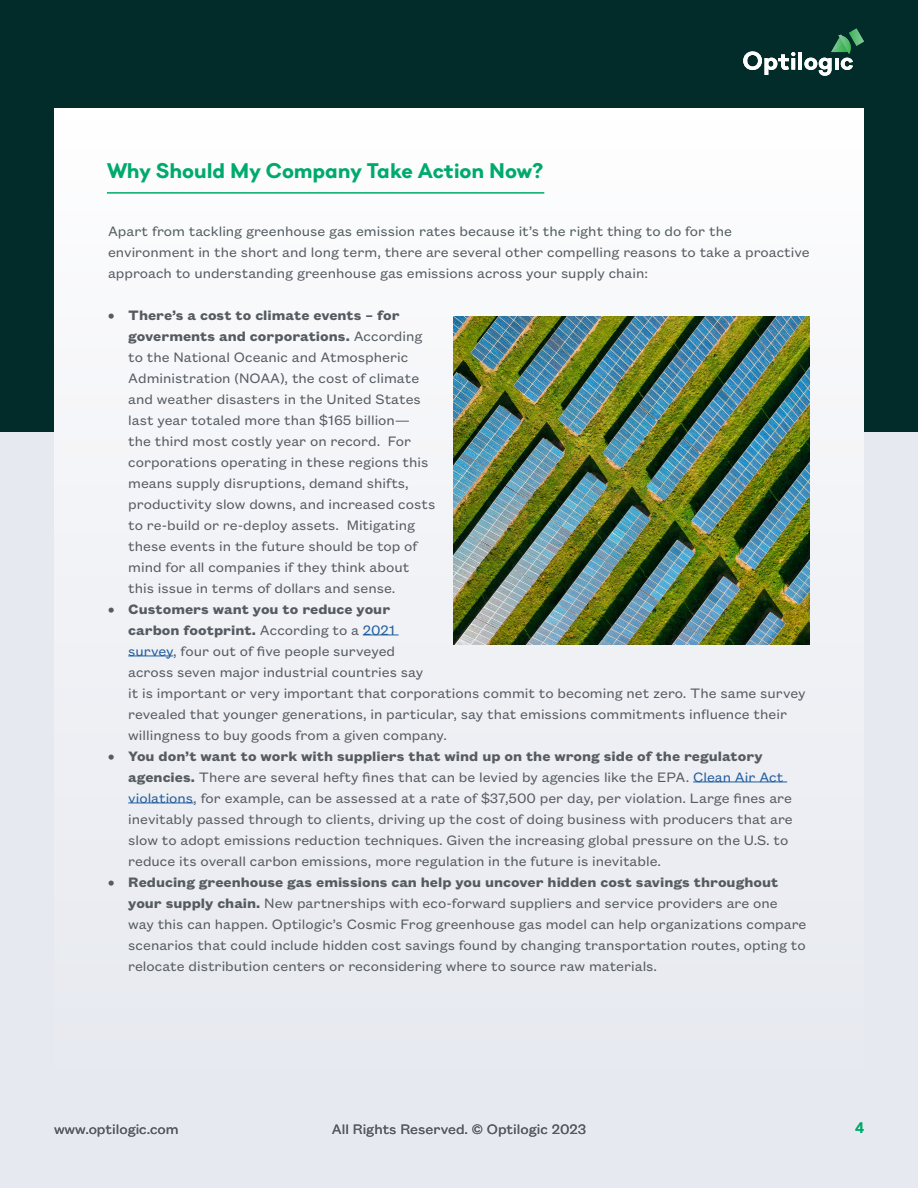
<style>
.page{position:relative;width:918px;height:1188px;background:#e7e9f0}
.page>*{position:absolute;margin:0;border:0;box-sizing:border-box;transform-origin:0 0}
.t1{font:700 21px "Danzza";letter-spacing:-.01em;color:#00aa6c}
.t2{font:15px/21px "Founders Grotesk Text";color:#555b61}
.t3{font:500 15px "Danzza";color:#00aa6c}
.s1{font-weight:700}
.s2{color:#215e9e}
</style>
<div class="page">
<div style="left:0;top:0;width:918px;height:432px;background:#022c2a"></div>
<div style="left:54px;top:108px;width:810px;height:972px;background:linear-gradient(to right,#f2f3f7,#f0f1f5)"></div>
<svg style="left:743px;top:51px;width:52px;height:24px"></svg>
<hr style="left:798px;top:52px;width:4px;height:18px;background:#fff">
<svg style="left:804px;top:28px;width:60px;height:48px"></svg>
<hr style="left:363px;top:635px;width:36px;height:1px;background:#215e9e">
<hr style="left:128px;top:656px;width:45px;height:1px;background:#215e9e">
<hr style="left:693px;top:782px;width:94px;height:1px;background:#215e9e">
<hr style="left:128px;top:803px;width:65px;height:1px;background:#215e9e">
<hr style="left:107px;top:192px;width:437px;height:2px;background:#00aa6c">
<img style="left:453px;top:317px;width:357px;height:328px">
<h1 class="t1" style="left:107px;top:157px;width:438px">Why Should My Company Take Action Now?</h1>
<p class="t2" style="left:108px;top:220px;width:703px">Apart from tackling greenhouse gas emission rates because it’s the right thing to do for the environment in the short and long term, there are several other compelling reasons to take a proactive approach to understanding greenhouse gas emissions across your supply chain:</p>
<p class="t2" style="left:128px;top:304px;width:309px;text-indent:-20px"><span class="s1">• There’s a cost to climate events – for goverments and corporations.</span> According to the National Oceanic and Atmospheric Administration (NOAA), the cost of climate and weather disasters in the United States last year totaled more than $165 billion— the third most costly year on record. For corporations operating in these regions this means supply disruptions, demand shifts, productivity slow downs, and increased costs to re-build or re-deploy assets. Mitigating these events in the future should be top of mind for all companies if they think about this issue in terms of dollars and sense.</p>
<p class="t2" style="left:128px;top:598px;width:679px;text-indent:-20px"><span class="s1">• Customers want you to reduce your<br>carbon footprint.</span> According to a <span class="s2">2021<br>survey</span>, four out of five people surveyed<br>across seven major industrial countries say<br>it is important or very important that corporations commit to becoming net zero. The same survey revealed that younger generations, in particular, say that emissions commitments influence their willingness to buy goods from a given company.</p>
<p class="t2" style="left:128px;top:745px;width:666px;text-indent:-20px"><span class="s1">• You don’t want to work with suppliers that wind up on the wrong side of the regulatory agencies.</span> There are several hefty fines that can be levied by agencies like the EPA. <span class="s2">Clean Air Act violations</span>, for example, can be assessed at a rate of $37,500 per day, per violation. Large fines are inevitably passed through to clients, driving up the cost of doing business with producers that are slow to adopt emissions reduction techniques. Given the increasing global pressure on the U.S. to reduce its overall carbon emissions, more regulation in the future is inevitable.</p>
<p class="t2" style="left:128px;top:871px;width:680px;text-indent:-20px"><span class="s1">• Reducing greenhouse gas emissions can help you uncover hidden cost savings throughout your supply chain.</span> New partnerships with eco-forward suppliers and service providers are one way this can happen. Optilogic’s Cosmic Frog greenhouse gas model can help organizations compare scenarios that could include hidden cost savings found by changing transportation routes, opting to relocate distribution centers or reconsidering where to source raw materials.</p>
<p class="t2" style="left:54px;top:1118px;width:126px">www.optilogic.com</p>
<p class="t2" style="left:332px;top:1118px;width:256px">All Rights Reserved. © Optilogic 2023</p>
<p class="t3" style="left:855px;top:1119px;width:10px">4</p>
</div>
